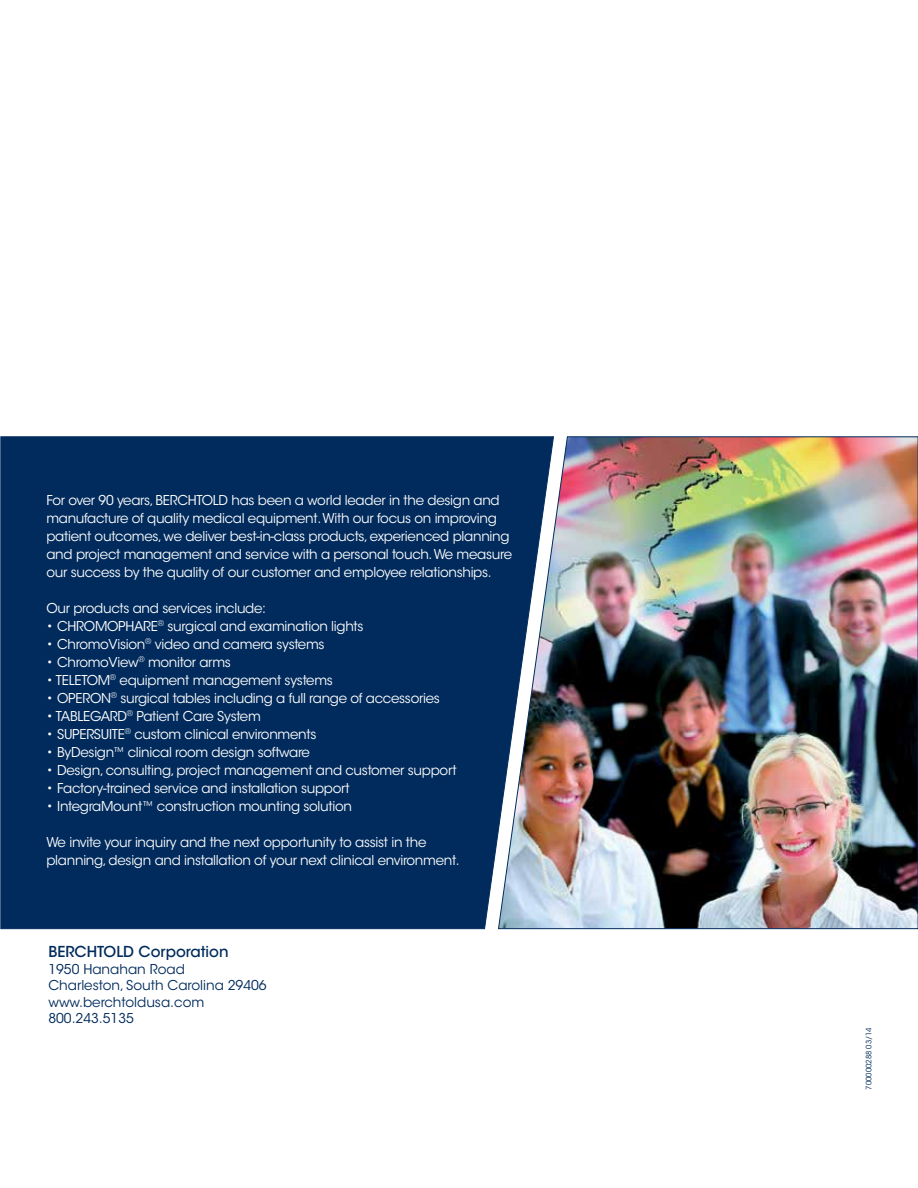
<style>
.page{position:relative;width:918px;height:1188px;background:#fff}
.page>*{position:absolute;margin:0;border:0;box-sizing:border-box;transform-origin:0 0}
.t1{font:500 15px "ITC Avant Garde Std";color:#002b5c}
.t2{font:13.5px/18px "ITC Avant Garde Std";letter-spacing:-.02em;color:#fff}
.t3{font:13.5px/16.5px "ITC Avant Garde Std";color:#002b5c}
.t4{font:7.5px "ITC Avant Garde Std";color:#002b5c}
.s1{font-size:10.5px}
</style>
<div class="page">
<div style="left:0;top:436px;width:498px;height:493px;background:#002b5c"></div>
<img style="left:498px;top:436px;width:420px;height:493px">
<p class="t2" style="left:46px;top:491px;width:467px">For over 90 years, BERCHTOLD has been a world leader in the design and manufacture of quality medical equipment. With our focus on improving patient outcomes, we deliver best-in-class products, experienced planning and project management and service with a personal touch. We measure our success by the quality of our customer and employee relationships.</p>
<p class="t2" style="left:46px;top:599px;width:221px">Our products and services include:</p>
<p class="t2" style="left:46px;top:617px;width:319px">• CHROMOPHARE<sup>®</sup> surgical and examination lights</p>
<p class="t2" style="left:46px;top:635px;width:280px">• ChromoVision<sup>®</sup> video and camera systems</p>
<p class="t2" style="left:46px;top:653px;width:186px">• ChromoView<sup>®</sup> monitor arms</p>
<p class="t2" style="left:46px;top:671px;width:288px">• TELETOM<sup>®</sup> equipment management systems</p>
<p class="t2" style="left:46px;top:689px;width:395px">• OPERON<sup>®</sup> surgical tables including a full range of accessories</p>
<p class="t2" style="left:46px;top:707px;width:216px">• TABLEGARD<sup>®</sup> Patient Care System</p>
<p class="t2" style="left:46px;top:725px;width:272px">• SUPERSUITE<sup>®</sup> custom clinical environments</p>
<p class="t2" style="left:46px;top:743px;width:265px">• ByDesign<span class="s1">™</span> clinical room design software</p>
<p class="t2" style="left:46px;top:761px;width:412px">• Design, consulting, project management and customer support</p>
<p class="t2" style="left:46px;top:779px;width:305px">• Factory-trained service and installation support</p>
<p class="t2" style="left:46px;top:797px;width:307px">• IntegraMount<span class="s1">™</span> construction mounting solution</p>
<p class="t2" style="left:46px;top:833px;width:415px">We invite your inquiry and the next opportunity to assist in the planning, design and installation of your next clinical environment.</p>
<p class="t1" style="left:48px;top:943px;width:182px">berchtold corporation</p>
<p class="t3" style="left:48px;top:961px;width:220px">1950 Hanahan Road<br>Charleston, South Carolina 29406 www.berchtoldusa.com<br>800.243.5135</p>
<p class="t4" style="left:864px;top:1090px;width:64px;rotate:-90deg">700000288 03/14</p>
</div>
